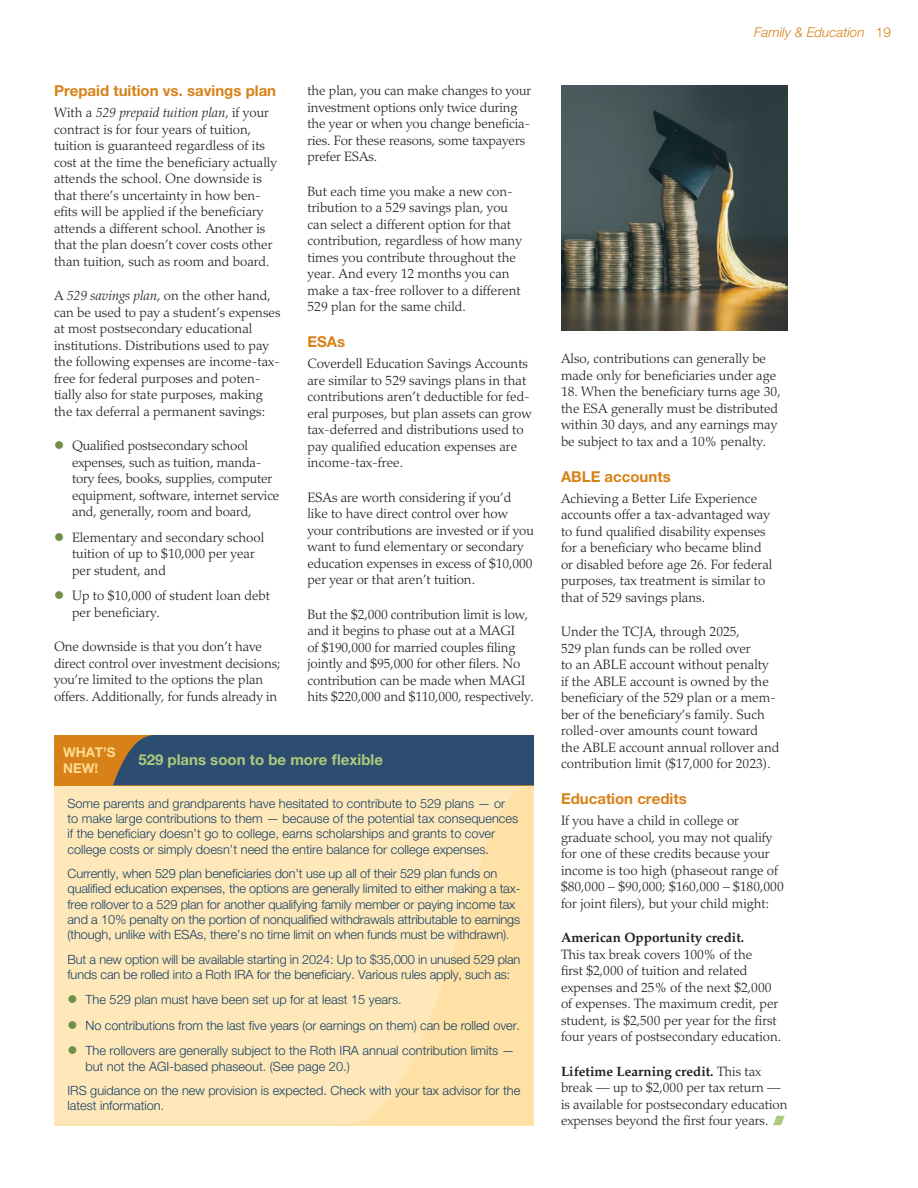
<style>
.page{position:relative;width:918px;height:1188px;background:#fff}
.page>*{position:absolute;margin:0;border:0;box-sizing:border-box;transform-origin:0 0}
.t1{font:700 15px "Helvetica Neue LT Std";color:#d78118}
.t2{font:700 15px "Helvetica Neue LT Std";color:#adca7e}
.t3{font:300 13.5px/16.5px "Palatino LT Std";color:#231f20}
.t4{font:700 13.5px "Palatino LT Std";color:#231f20}
.t5{font:italic 300 13.5px "Helvetica Neue LT Std";color:#d78118}
.t6{font:700 13.5px/16.5px "Helvetica Neue LT Std";color:#fedb90}
.t7{font:300 12.75px/15.3px "Helvetica Neue LT Std";letter-spacing:-.005em;color:#184164}
.s1{font-style:italic}
.s2{color:#719047}
.s3{font-style:normal}
.s4{font-weight:700}
</style>
<div class="page">
<svg style="left:772px;top:1116px;width:13px;height:9px"></svg>
<svg style="left:54px;top:785px;width:480px;height:340px;background:#fde6b6"></svg>
<div style="left:54px;top:735px;width:480px;height:50px;background:#d78118"></div>
<div style="left:113px;top:735px;width:421px;height:50px;background:#2d4d70"></div>
<img style="left:561px;top:86px;width:226px;height:245px">
<p class="t1" style="left:54px;top:82px;width:224px">Prepaid tuition vs. savings plan</p>
<p class="t3" style="left:54px;top:105px;width:224px">With a <span class="s1">529 prepaid tuition plan</span>, if your contract is for four years of tuition, tuition is guaranteed regardless of its cost at the time the beneficiary actually attends the school. One downside is that there’s uncertainty in how ben&shy;efits will be applied if the beneficiary attends a different school. Another is that the plan doesn’t cover costs other than tuition, such as room and board.</p>
<p class="t3" style="left:54px;top:288px;width:228px">A <span class="s1">529 savings plan</span>, on the other hand, can be used to pay a student’s expenses at most postsecondary educational institutions. Distributions used to pay the following expenses are income-tax&shy;free for federal purposes and poten&shy;tially also for state purposes, making the tax deferral a permanent savings:</p>
<p class="t3" style="left:72px;top:438px;width:209px;text-indent:-18px"><span class="s2">●</span> Qualified postsecondary school expenses, such as tuition, manda&shy;tory fees, books, supplies, computer equipment, software, internet service and, generally, room and board,</p>
<p class="t3" style="left:72px;top:529px;width:194px;text-indent:-18px"><span class="s2">●</span> Elementary and secondary school tuition of up to $10,000 per year per student, and</p>
<p class="t3" style="left:72px;top:588px;width:200px;text-indent:-18px"><span class="s2">●</span> Up to $10,000 of student loan debt per beneficiary.</p>
<p class="t3" style="left:54px;top:639px;width:228px">One downside is that you don’t have direct control over investment decisions; you’re limited to the options the plan offers. Additionally, for funds already in</p>
<p class="t3" style="left:308px;top:83px;width:225px">the plan, you can make changes to your investment options only twice during the year or when you change beneficia&shy;ries. For these reasons, some taxpayers prefer ESAs.</p>
<p class="t3" style="left:308px;top:183px;width:216px">But each time you make a new con&shy;tribution to a 529 savings plan, you can select a different option for that contribution, regardless of how many times you contribute throughout the year. And every 12 months you can make a tax-free rollover to a different 529 plan for the same child.</p>
<p class="t1" style="left:308px;top:333px;width:39px">ESAs</p>
<p class="t3" style="left:308px;top:356px;width:226px">Coverdell Education Savings Accounts are similar to 529 savings plans in that contributions aren’t deductible for fed&shy;eral purposes, but plan assets can grow tax-deferred and distributions used to pay qualified education expenses are income-tax-free.</p>
<p class="t3" style="left:308px;top:489px;width:228px">ESAs are worth considering if you’d like to have direct control over how your contributions are invested or if you want to fund elementary or secondary education expenses in excess of $10,000 per year or that aren’t tuition.</p>
<p class="t3" style="left:308px;top:606px;width:228px">But the $2,000 contribution limit is low, and it begins to phase out at a MAGI<br>of $190,000 for married couples filing jointly and $95,000 for other filers. No contribution can be made when MAGI hits $220,000 and $110,000, respectively.</p>
<p class="t6" style="left:63px;top:743px;width:54px">WHAT’S<br>NEW!</p>
<p class="t2" style="left:138px;top:751px;width:246px">529 plans soon to be more flexible</p>
<p class="t7" style="left:68px;top:795px;width:452px">Some parents and grandparents have hesitated to contribute to 529 plans — or to make large contributions to them — because of the potential tax consequences if the beneficiary doesn’t go to college, earns scholarships and grants to cover college costs or simply doesn’t need the entire balance for college expenses.</p>
<p class="t7" style="left:68px;top:866px;width:455px">Currently, when 529 plan beneficiaries don’t use up all of their 529 plan funds on qualified education expenses, the options are generally limited to either making a tax&shy;free rollover to a 529 plan for another qualifying family member or paying income tax and a 10% penalty on the portion of nonqualified withdrawals attributable to earnings (though, unlike with ESAs, there’s no time limit on when funds must be withdrawn).</p>
<p class="t7" style="left:68px;top:951px;width:454px">But a new option will be available starting in 2024: Up to $35,000 in unused 529 plan funds can be rolled into a Roth IRA for the beneficiary. Various rules apply, such as:</p>
<p class="t7" style="left:68px;top:992px;width:336px"><span class="s2">●</span> The 529 plan must have been set up for at least 15 years.</p>
<p class="t7" style="left:68px;top:1017px;width:454px"><span class="s2">●</span> No contributions from the last five years (or earnings on them) can be rolled over.</p>
<p class="t7" style="left:85px;top:1043px;width:431px;text-indent:-18px"><span class="s2">●</span> The rollovers are generally subject to the Roth IRA annual contribution limits — but not the AGI-based phaseout. (See page 20.)</p>
<p class="t7" style="left:67px;top:1083px;width:454px">IRS guidance on the new provision is expected. Check with your tax advisor for the latest information.</p>
<p class="t5" style="left:754px;top:24px;width:138px">Family &amp; Education <span class="s3">19</span></p>
<p class="t3" style="left:561px;top:351px;width:217px">Also, contributions can generally be made only for beneficiaries under age</p>
<p class="t3" style="left:561px;top:384px;width:221px">18. When the beneficiary turns age 30, the ESA generally must be distributed within 30 days, and any earnings may be subject to tax and a 10% penalty.</p>
<p class="t1" style="left:561px;top:467px;width:111px">ABLE accounts</p>
<p class="t3" style="left:561px;top:490px;width:213px">Achieving a Better Life Experience accounts offer a tax-advantaged way to fund qualified disability expenses for a beneficiary who became blind or disabled before age 26. For federal purposes, tax treatment is similar to that of 529 savings plans.</p>
<p class="t3" style="left:561px;top:624px;width:220px">Under the TCJA, through 2025,<br>529 plan funds can be rolled over<br>to an ABLE account without penalty if the ABLE account is owned by the beneficiary of the 529 plan or a mem&shy;ber of the beneficiary’s family. Such rolled-over amounts count toward the ABLE account annual rollover and contribution limit ($17,000 for 2023).</p>
<p class="t1" style="left:561px;top:790px;width:127px">Education credits</p>
<p class="t3" style="left:561px;top:813px;width:224px">If you have a child in college or graduate school, you may not qualify for one of these credits because your income is too high (phaseout range of $80,000 – $90,000; $160,000 – $180,000 for joint filers), but your child might:</p>
<p class="t4" style="left:561px;top:930px;width:185px">American Opportunity credit.</p>
<p class="t3" style="left:561px;top:946px;width:222px">This tax break covers 100% of the<br>first $2,000 of tuition and related expenses and 25% of the next $2,000 of expenses. The maximum credit, per student, is $2,500 per year for the first four years of postsecondary education.</p>
<p class="t3" style="left:561px;top:1063px;width:228px"><span class="s4">Lifetime Learning credit.</span> This tax break — up to $2,000 per tax return — is available for postsecondary education expenses beyond the first four years.</p>
</div>
